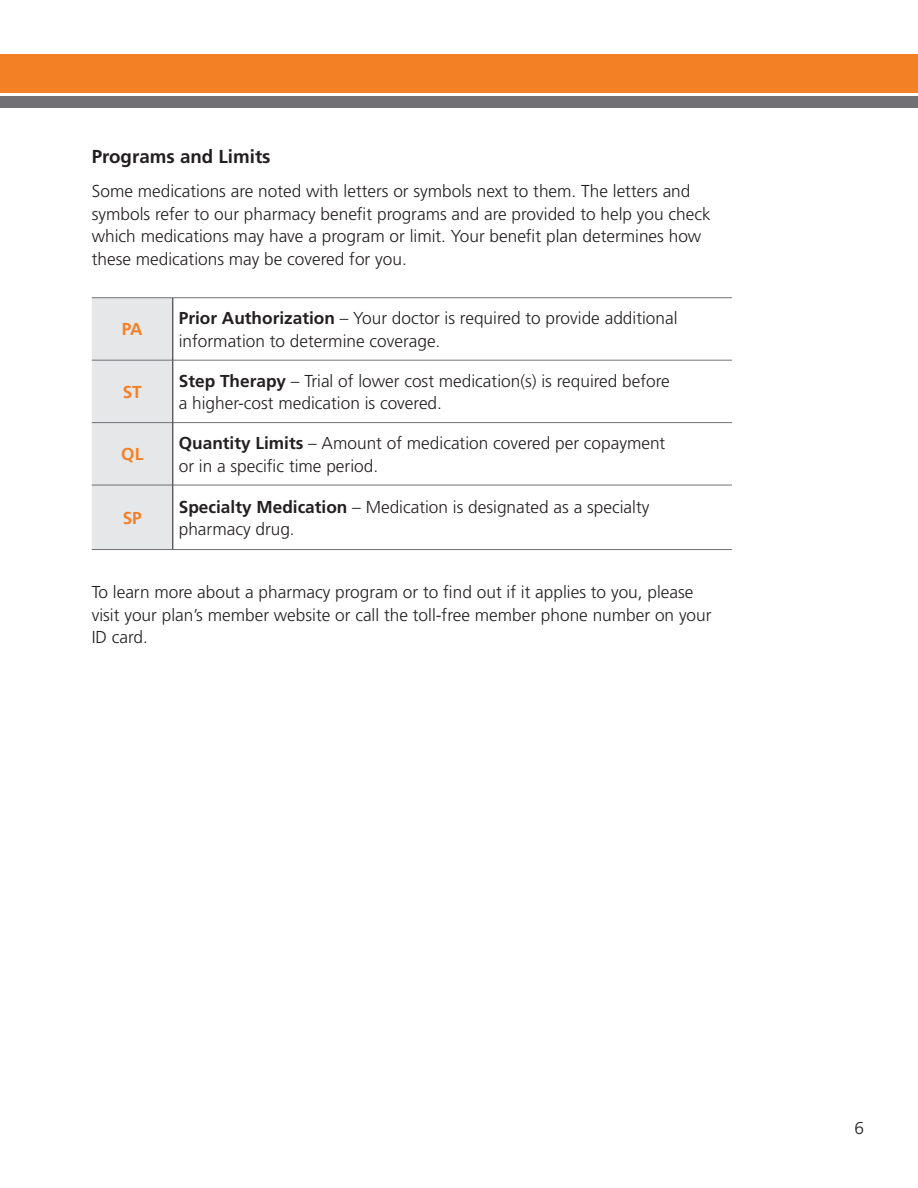
<style>
.page{position:relative;width:918px;height:1188px;background:#fff}
.page>*{position:absolute;margin:0;border:0;box-sizing:border-box;transform-origin:0 0}
.B2C_1st_Level_Headin{font:700 18.75px "Frutiger";color:#231f20}
.B2C_Body_Copy__11_5{font:300 17.25px/22.5px "Frutiger";color:#231f20}
.B2C_Body_Copy__11_5-2{font:700 17.25px "Frutiger";color:#f48026}
.s1{font-weight:700}
</style>
<div class="page">
<div style="left:0;top:54px;width:918px;height:39px;background:#f48026"></div>
<div style="left:0;top:96px;width:918px;height:12px;background:#717074"></div>
<div style="left:92px;top:298px;width:81px;height:251px;background:#e6e7e9"></div>
<hr style="left:92px;top:297px;width:81px;height:1px;background:#717074">
<hr style="left:173px;top:297px;width:559px;height:1px;background:#717074">
<hr style="left:92px;top:360px;width:81px;height:1px;background:#717074">
<hr style="left:173px;top:360px;width:559px;height:1px;background:#717074">
<hr style="left:92px;top:422px;width:81px;height:1px;background:#717074">
<hr style="left:173px;top:422px;width:559px;height:1px;background:#717074">
<hr style="left:92px;top:485px;width:81px;height:1px;background:#717074">
<hr style="left:173px;top:485px;width:559px;height:1px;background:#717074">
<hr style="left:92px;top:549px;width:81px;height:1px;background:#717074">
<hr style="left:173px;top:549px;width:559px;height:1px;background:#717074">
<hr style="left:173px;top:298px;width:1px;height:62px;background:#231f20">
<hr style="left:173px;top:360px;width:1px;height:62px;background:#231f20">
<hr style="left:173px;top:423px;width:1px;height:62px;background:#231f20">
<hr style="left:173px;top:485px;width:1px;height:64px;background:#231f20">
<p class="B2C_1st_Level_Headin" style="left:92px;top:145px;width:180px">Programs and Limits</p>
<p class="B2C_Body_Copy__11_5" style="left:92px;top:180px;width:620px">Some medications are noted with letters or symbols next to them. The letters and symbols refer to our pharmacy benefit programs and are provided to help you check which medications may have a program or limit. Your benefit plan determines how these medications may be covered for you.</p>
<p class="B2C_Body_Copy__11_5-2" style="left:122px;top:319px;width:22px">PA</p>
<p class="B2C_Body_Copy__11_5-2" style="left:123px;top:382px;width:21px">ST</p>
<p class="B2C_Body_Copy__11_5-2" style="left:121px;top:444px;width:24px">QL</p>
<p class="B2C_Body_Copy__11_5" style="left:179px;top:307px;width:500px"><span class="s1">Prior Authorization</span> – Your doctor is required to provide additional information to determine coverage.</p>
<p class="B2C_Body_Copy__11_5" style="left:179px;top:370px;width:493px"><span class="s1">Step Therapy</span> – Trial of lower cost medication(s) is required before a higher-cost medication is covered.</p>
<p class="B2C_Body_Copy__11_5" style="left:179px;top:432px;width:488px"><span class="s1">Quantity Limits</span> – Amount of medication covered per copayment or in a specific time period.</p>
<p class="B2C_Body_Copy__11_5-2" style="left:123px;top:508px;width:21px">SP</p>
<p class="B2C_Body_Copy__11_5" style="left:179px;top:496px;width:472px"><span class="s1">Specialty Medication</span> – Medication is designated as a specialty pharmacy drug.</p>
<p class="B2C_Body_Copy__11_5" style="left:92px;top:582px;width:621px">To learn more about a pharmacy program or to find out if it applies to you, please visit your plan’s member website or call the toll-free member phone number on your<br>ID card.</p>
<p class="B2C_Body_Copy__11_5" style="left:854px;top:1117px;width:11px">6</p>
</div>
